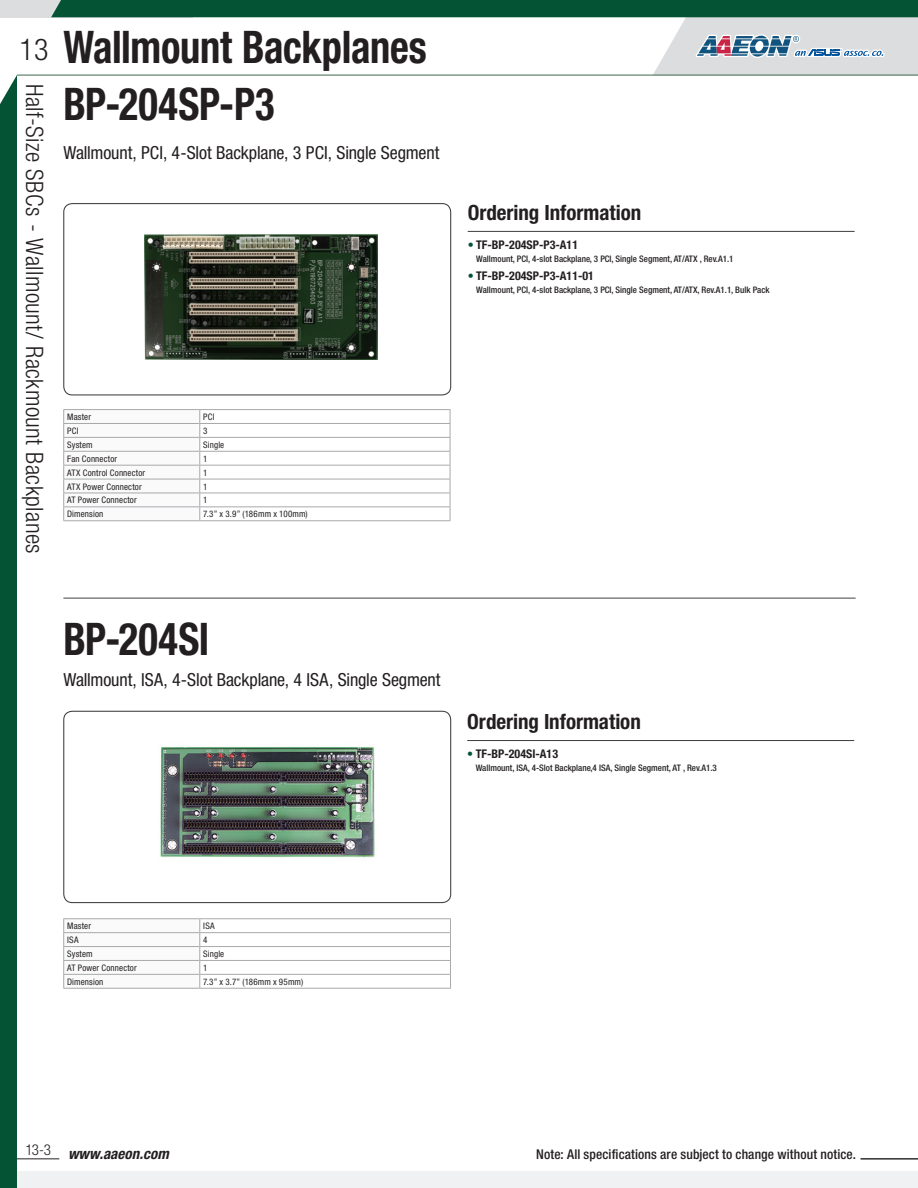
<style>
.page{position:relative;width:918px;height:1188px;background:#fff}
.page>*{position:absolute;margin:0;border:0;box-sizing:border-box;transform-origin:0 0}
.t1{font:700 condensed 45px "Helvetica Neue";letter-spacing:-.005em;color:#231f20;scale:.9 1}
.t2{font:300 condensed 30px "Helvetica Neue";color:#231f20}
.t3{font:300 condensed 24px "Helvetica Neue";letter-spacing:.015em;color:#231f20}
.t4{font:700 condensed 21px "Helvetica Neue";color:#231f20}
.t5{font:condensed 18px "Helvetica Neue";letter-spacing:-.01em;color:#231f20}
.t6{font:italic 700 condensed 15px "Helvetica Neue";letter-spacing:.005em;color:#231f20}
.t7{font:500 condensed 13.5px "Helvetica Neue";letter-spacing:.01em;color:#231f20}
.t8{font:700 condensed 12px "Helvetica Neue";color:#231f20}
.t9{font:500 condensed 9px "Helvetica Neue";color:#231f20}
.t10{font:condensed 9px "Helvetica Neue";letter-spacing:.02em;color:#231f20}
.s1{color:#045334}
</style>
<div class="page">
<hr style="left:0;top:1158px;width:59px;height:1px;background:#231f20">
<div style="left:0;top:0;width:192px;height:17px;background:#dcdddf"></div>
<div style="left:0;top:1172px;width:918px;height:16px;background:#f0f1f2"></div>
<hr style="left:861px;top:1158px;width:57px;height:1px;background:#231f20">
<svg style="left:51px;top:0;width:867px;height:75px"></svg>
<hr style="left:17px;top:75px;width:901px;height:1px;background:#3f674c">
<div style="left:0;top:75px;width:17px;height:1113px;background:#045334"></div>
<img style="left:145px;top:234px;width:232px;height:125px">
<hr style="left:63px;top:409px;width:136px;height:1px;background:#a8a9ad">
<hr style="left:199px;top:409px;width:251px;height:1px;background:#a8a9ad">
<svg style="left:63px;top:410px;width:388px;height:111px"></svg>
<hr style="left:199px;top:520px;width:251px;height:1px;background:#a8a9ad">
<img style="left:160px;top:747px;width:215px;height:111px">
<hr style="left:63px;top:918px;width:136px;height:1px;background:#a8a9ad">
<hr style="left:63px;top:988px;width:136px;height:1px;background:#a8a9ad">
<hr style="left:199px;top:918px;width:252px;height:1px;background:#a8a9ad">
<svg style="left:63px;top:919px;width:388px;height:69px"></svg>
<hr style="left:199px;top:988px;width:252px;height:1px;background:#a8a9ad">
<hr style="left:468px;top:231px;width:387px;height:1px;background:#3e3e3f">
<hr style="left:467px;top:740px;width:387px;height:1px;background:#3e3e3f">
<div style="left:63px;top:203px;width:388px;height:192px;border:1px solid #3e3e3f;border-radius:9px"></div>
<div style="left:63px;top:711px;width:388px;height:192px;border:1px solid #3e3e3f;border-radius:9px"></div>
<hr style="left:63px;top:598px;width:793px;height:1px;background:#57585a">
<h2 class="t2" style="left:20px;top:32px;width:30px">13</h2>
<h3 class="t3" style="left:48px;top:84px;width:471px;rotate:90deg">Half-Size SBCs - Wallmount/ Rackmount Backplanes</h3>
<h1 class="t1" style="left:63px;top:20px;width:405px">Wallmount Backplanes</h1>
<h1 class="t1" style="left:63px;top:76px;width:236px">BP-204SP-P3</h1>
<h3 class="t5" style="left:63px;top:142px;width:378px">Wallmount, PCI, 4-Slot Backplane, 3 PCI, Single Segment</h3>
<p class="t10" style="left:67px;top:412px;width:25px">Master</p>
<p class="t10" style="left:203px;top:412px;width:13px">PCI</p>
<p class="t10" style="left:67px;top:426px;width:13px">PCI</p>
<p class="t10" style="left:203px;top:426px;width:6px">3</p>
<p class="t10" style="left:67px;top:439px;width:27px">System</p>
<p class="t10" style="left:203px;top:439px;width:23px">Single</p>
<p class="t10" style="left:67px;top:453px;width:52px">Fan Connector</p>
<p class="t10" style="left:203px;top:453px;width:6px">1</p>
<p class="t10" style="left:67px;top:467px;width:80px">ATX Control Connector</p>
<p class="t10" style="left:203px;top:467px;width:6px">1</p>
<p class="t10" style="left:67px;top:481px;width:76px">ATX Power Connector</p>
<p class="t10" style="left:203px;top:481px;width:6px">1</p>
<p class="t10" style="left:67px;top:495px;width:71px">AT Power Connector</p>
<p class="t10" style="left:203px;top:495px;width:6px">1</p>
<p class="t10" style="left:67px;top:509px;width:38px">Dimension</p>
<p class="t10" style="left:203px;top:509px;width:106px">7.3” x 3.9” (186mm x 100mm)</p>
<h3 class="t4" style="left:468px;top:199px;width:175px">Ordering Information</h3>
<h3 class="t8" style="left:468px;top:237px;width:112px"><span class="s1">•</span> TF-BP-204SP-P3-A11</h3>
<p class="t9" style="left:476px;top:253px;width:259px">Wallmount, PCI, 4-slot Backplane, 3 PCI, Single Segment, AT/ATX , Rev.A1.1</p>
<h3 class="t8" style="left:468px;top:269px;width:128px"><span class="s1">•</span> TF-BP-204SP-P3-A11-01</h3>
<p class="t9" style="left:476px;top:285px;width:295px">Wallmount, PCI, 4-slot Backplane, 3 PCI, Single Segment, AT/ATX, Rev.A1.1, Bulk Pack</p>
<h1 class="t1" style="left:63px;top:612px;width:164px">BP-204SI</h1>
<h3 class="t5" style="left:63px;top:669px;width:379px">Wallmount, ISA, 4-Slot Backplane, 4 ISA, Single Segment</h3>
<h3 class="t4" style="left:467px;top:708px;width:175px">Ordering Information</h3>
<h3 class="t8" style="left:467px;top:746px;width:92px"><span class="s1">•</span> TF-BP-204SI-A13</h3>
<p class="t9" style="left:476px;top:762px;width:243px">Wallmount, ISA, 4-Slot Backplane,4 ISA, Single Segment, AT , Rev.A1.3</p>
<p class="t10" style="left:67px;top:921px;width:25px">Master</p>
<p class="t10" style="left:203px;top:921px;width:13px">ISA</p>
<p class="t10" style="left:67px;top:935px;width:13px">ISA</p>
<p class="t10" style="left:203px;top:935px;width:6px">4</p>
<p class="t10" style="left:67px;top:949px;width:27px">System</p>
<p class="t10" style="left:203px;top:949px;width:23px">Single</p>
<p class="t10" style="left:67px;top:963px;width:71px">AT Power Connector</p>
<p class="t10" style="left:203px;top:963px;width:6px">1</p>
<p class="t10" style="left:67px;top:976px;width:38px">Dimension</p>
<p class="t10" style="left:203px;top:976px;width:102px">7.3” x 3.7” (186mm x 95mm)</p>
<h3 class="t6" style="left:25px;top:1145px;width:145px"><sup>13-3</sup> www.aaeon.com</h3>
<h3 class="t7" style="left:536px;top:1147px;width:321px">Note: All specifications are subject to change without notice.</h3>
</div>
